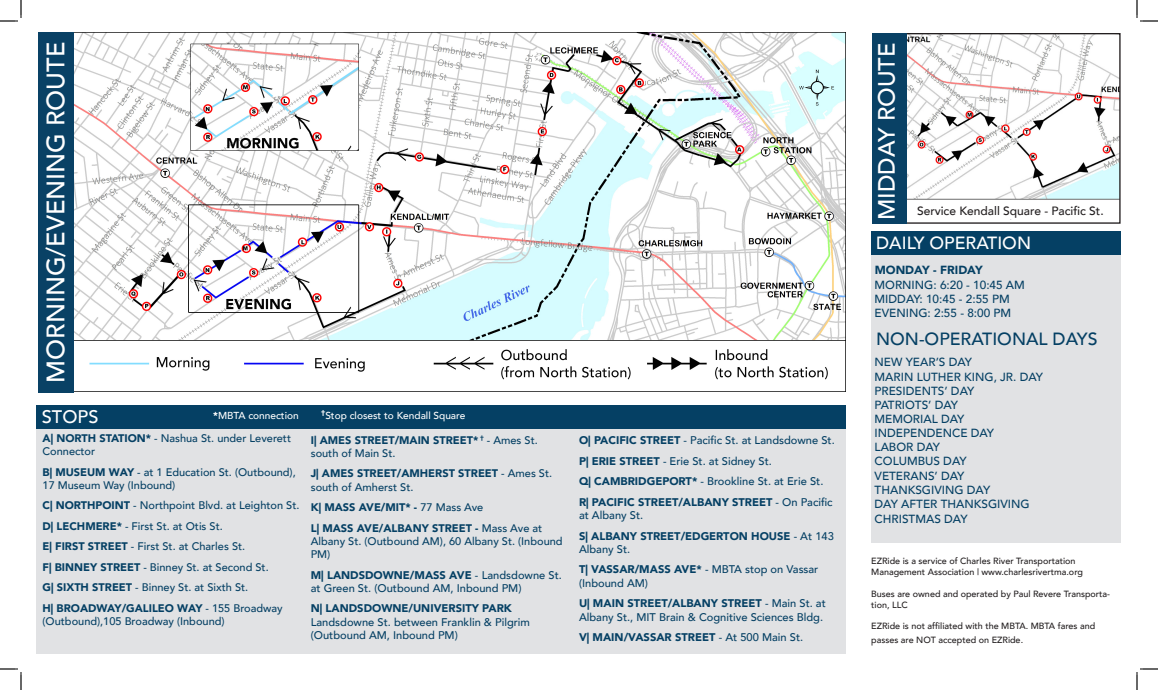
<style>
.page{position:relative;width:1158px;height:690px;background:#fff}
.page>*{position:absolute;margin:0;border:0;box-sizing:border-box;transform-origin:0 0}
.t1{font:500 25.3px "Avenir";color:#fff}
.t2{font:500 23.6px "Avenir";color:#fff}
.t3{font:500 18.2px "Avenir";color:#fff}
.t4{font:500 17.7px "Avenir";color:#054064}
.t5{font:500 17.7px "Avenir";color:#fff}
.t6{font:500 12px "Avenir";color:#231f20}
.t7{font:500 11.8px "Avenir";color:#054064}
.t8{font:900 11.8px "Avenir";color:#054064}
.t9{font:500 11.1px/13.3px "Avenir";color:#054064}
.t10{font:900 11.1px/13.3px "Avenir";color:#054064}
.t11{font:500 11px/13.2px "Avenir";color:#054064}
.t12{font:900 11px/13.2px "Avenir";color:#054064}
.t13{font:500 10.1px "Avenir";color:#fff}
.t14{font:500 9px/10.8px "Avenir";color:#231f20}
.s1{font-weight:900}
.s2{font-weight:500}
</style>
<div class="page">
<img style="left:906px;top:35px;width:213px;height:187px">
<div style="left:877px;top:33px;width:244px;height:191px;border:1px solid #231f20"></div>
<div style="left:37px;top:412px;width:809px;height:241px;background:#e1e2e4"></div>
<div style="left:37px;top:405px;width:809px;height:24px;background:#054064"></div>
<img style="left:73px;top:32px;width:773px;height:360px">
<div style="left:38px;top:32px;width:35px;height:361px;background:#094165"></div>
<div style="left:872px;top:33px;width:34px;height:191px;background:#094165"></div>
<div style="left:871px;top:245px;width:250px;height:297px;background:#e1e2e4"></div>
<div style="left:907px;top:201px;width:209px;height:18px;background:#fff"></div>
<div style="left:871px;top:231px;width:250px;height:23px;background:#054064"></div>
<svg style="left:0;top:0;width:22px;height:22px"></svg>
<svg style="left:0;top:668px;width:22px;height:22px"></svg>
<svg style="left:1136px;top:0;width:22px;height:22px"></svg>
<svg style="left:1136px;top:668px;width:22px;height:22px"></svg>
<p class="t1" style="left:34px;top:383px;width:343px;rotate:-90deg">MORNING/EVENING ROUTE</p>
<p class="t3" style="left:42px;top:401px;width:58px">STOPS</p>
<p class="t13" style="left:213px;top:407px;width:87px"><span class="s1">*</span>MBTA connection</p>
<p class="t13" style="left:321px;top:407px;width:146px"><sup>†</sup>Stop closest to Kendall Square</p>
<p class="t11" style="left:43px;top:431px;width:250px"><span class="s1">A| NORTH STATION*</span> - Nashua St. under Leverett<br>Connector</p>
<p class="t11" style="left:43px;top:465px;width:255px"><span class="s1">B| MUSEUM WAY</span> - at 1 Education St. (Outbound),<br>17 Museum Way (Inbound)</p>
<p class="t11" style="left:43px;top:498px;width:258px"><span class="s1">C| NORTHPOINT</span> - Northpoint Blvd. at Leighton St.</p>
<p class="t11" style="left:43px;top:519px;width:182px"><span class="s1">D| LECHMERE*</span> - First St. at Otis St.</p>
<p class="t11" style="left:43px;top:539px;width:204px"><span class="s1">E| FIRST STREET</span> - First St. at Charles St.</p>
<p class="t11" style="left:43px;top:560px;width:228px"><span class="s1">F| BINNEY STREET</span> - Binney St. at Second St.</p>
<p class="t11" style="left:43px;top:580px;width:207px"><span class="s1">G| SIXTH STREET</span> - Binney St. at Sixth St.</p>
<p class="t11" style="left:43px;top:600px;width:242px"><span class="s1">H| BROADWAY/GALILEO WAY</span> - 155 Broadway (Outbound),105 Broadway (Inbound)</p>
<p class="t12" style="left:311px;top:433px;width:229px">I| AMES STREET/MAIN STREET* <sup>†</sup> <span class="s2">- Ames St. south of Main St.</span></p>
<p class="t12" style="left:311px;top:467px;width:243px">J| AMES STREET/AMHERST STREET <span class="s2">- Ames St. south of Amherst St.</span></p>
<p class="t12" style="left:311px;top:501px;width:174px">K| MASS AVE/MIT* - <span class="s2">77 Mass Ave</span></p>
<p class="t11" style="left:311px;top:521px;width:253px"><span class="s1">L| MASS AVE/ALBANY STREET -</span> Mass Ave at<br>Albany St. (Outbound AM), 60 Albany St. (Inbound<br>PM)</p>
<p class="t9" style="left:311px;top:567px;width:253px"><span class="s1">M| LANDSDOWNE/MASS AVE</span> - Landsdowne St. at Green St. (Outbound AM, Inbound PM)</p>
<p class="t10" style="left:311px;top:602px;width:203px">N| LANDSDOWNE/UNIVERSITY PARK</p>
<p class="t9" style="left:311px;top:615px;width:221px">Landsdowne St. between Franklin &amp; Pilgrim</p>
<p class="t9" style="left:311px;top:628px;width:149px">(Outbound AM, Inbound PM)</p>
<p class="t9" style="left:579px;top:433px;width:257px"><span class="s1">O| PACIFIC STREET</span> - Pacific St. at Landsdowne St.</p>
<p class="t9" style="left:579px;top:453px;width:194px"><span class="s1">P| ERIE STREET</span> - Erie St. at Sidney St.</p>
<p class="t9" style="left:579px;top:474px;width:246px"><span class="s1">Q| CAMBRIDGEPORT*</span> - Brookline St. at Erie St.</p>
<p class="t10" style="left:579px;top:495px;width:255px">R| PACIFIC STREET/ALBANY STREET <span class="s2">- On Pacific at Albany St.</span></p>
<p class="t10" style="left:579px;top:529px;width:256px">S| ALBANY STREET/EDGERTON HOUSE <span class="s2">- At 143<br>Albany St.</span></p>
<p class="t9" style="left:579px;top:562px;width:241px"><span class="s1">T| VASSAR/MASS AVE*</span> - MBTA stop on Vassar (Inbound AM)</p>
<p class="t9" style="left:579px;top:596px;width:248px"><span class="s1">U| MAIN STREET/ALBANY STREET</span> - Main St. at<br>Albany St., MIT Brain &amp; Cognitive Sciences Bldg.</p>
<p class="t10" style="left:579px;top:630px;width:226px">V| MAIN/VASSAR STREET <span class="s2">- At 500 Main St.</span></p>
<p class="t2" style="left:866px;top:220px;width:179px;rotate:-90deg">MIDDAY ROUTE</p>
<p class="t6" style="left:917px;top:201px;width:188px">Service Kendall Square - Pacific St.</p>
<p class="t5" style="left:876px;top:227px;width:156px">DAILY OPERATION</p>
<p class="t8" style="left:875px;top:260px;width:109px">MONDAY - FRIDAY</p>
<p class="t7" style="left:875px;top:274px;width:152px">MORNING: 6:20 - 10:45 AM</p>
<p class="t7" style="left:875px;top:288px;width:137px">MIDDAY: 10:45 - 2:55 PM</p>
<p class="t7" style="left:875px;top:303px;width:138px">EVENING: 2:55 - 8:00 PM</p>
<p class="t4" style="left:876px;top:324px;width:223px">NON-OPERATIONAL DAYS</p>
<p class="t7" style="left:875px;top:352px;width:99px">NEW YEAR’S DAY</p>
<p class="t7" style="left:875px;top:366px;width:170px">MARIN LUTHER KING, JR. DAY</p>
<p class="t7" style="left:875px;top:380px;width:101px">PRESIDENTS’ DAY</p>
<p class="t7" style="left:875px;top:394px;width:85px">PATRIOTS’ DAY</p>
<p class="t7" style="left:875px;top:409px;width:91px">MEMORIAL DAY</p>
<p class="t7" style="left:875px;top:423px;width:121px">INDEPENDENCE DAY</p>
<p class="t7" style="left:875px;top:437px;width:67px">LABOR DAY</p>
<p class="t7" style="left:875px;top:451px;width:94px">COLUMBUS DAY</p>
<p class="t7" style="left:875px;top:465px;width:91px">VETERANS’ DAY</p>
<p class="t7" style="left:875px;top:479px;width:117px">THANKSGIVING DAY</p>
<p class="t7" style="left:875px;top:493px;width:157px">DAY AFTER THANKSGIVING</p>
<p class="t7" style="left:875px;top:509px;width:94px">CHRISTMAS DAY</p>
<p class="t14" style="left:871px;top:555px;width:206px">EZRide is a service of Charles River Transportation</p>
<p class="t14" style="left:871px;top:566px;width:213px">Management Association | www.charlesrivertma.org</p>
<p class="t14" style="left:871px;top:588px;width:240px">Buses are owned and operated by Paul Revere Transporta&shy;tion, LLC</p>
<p class="t14" style="left:871px;top:620px;width:226px">EZRide is not affiliated with the MBTA. MBTA fares and</p>
<p class="t14" style="left:871px;top:634px;width:153px">passes are NOT accepted on EZRide.</p>
</div>
